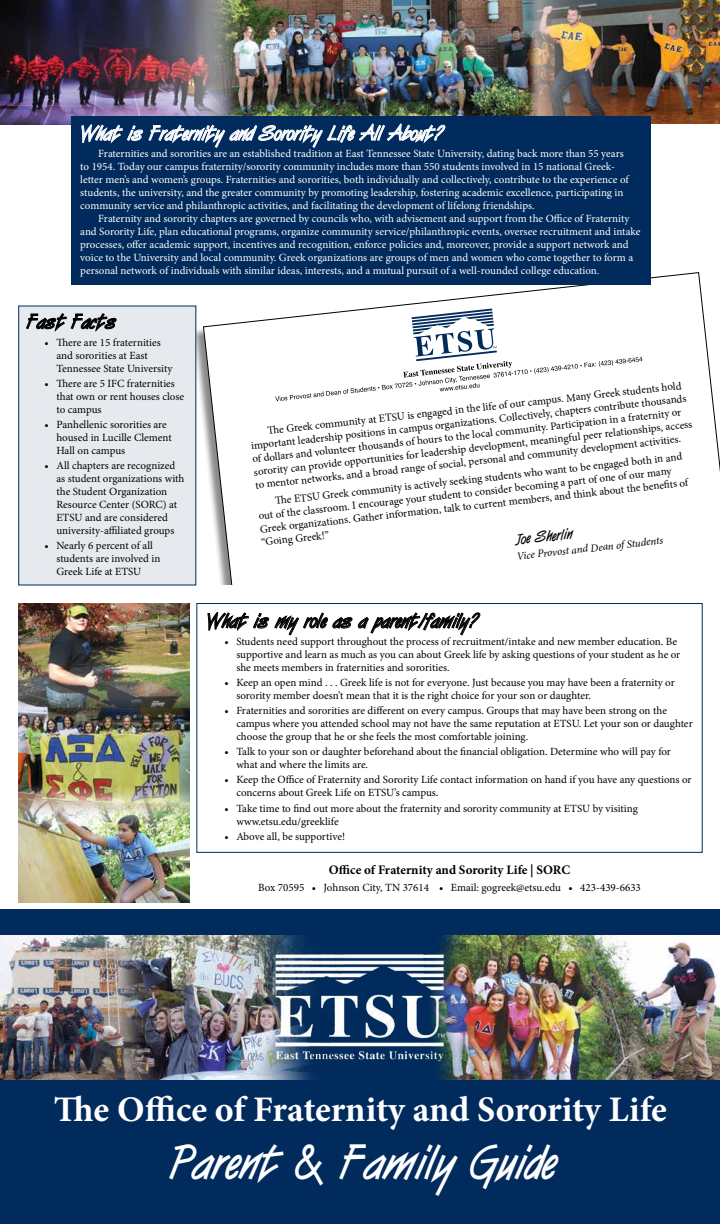
<style>
.page{position:relative;width:720px;height:1224px;background:#fff}
.page>*{position:absolute;margin:0;border:0;box-sizing:border-box;transform-origin:0 0}
.t1{font:48px "Vizier Heavy Normal";color:#fff}
.t2{font:700 36px "Minion Pro";letter-spacing:-.005em;color:#fff}
.t3{font:20px "Vizier Heavy Normal";color:#fff}
.t4{font:20px "Vizier Heavy Normal";color:#000}
.t5{font:15px "Vizier Heavy Normal";color:#000}
.t6{font:700 13px "Minion Pro";letter-spacing:-.005em;color:#000}
.t7{font:11px/13px "Minion Pro";letter-spacing:-.005em;color:#000}
.t8{font:11px/13px "Minion Pro";color:#fff}
.t9{font:italic 11px "Minion Pro";color:#000}
</style>
<div class="page">
<svg style="left:203px;top:272px;width:517px;height:359px"></svg>
<svg style="left:275px;top:309px;width:367px;height:92px"></svg>
<div style="left:216px;top:585px;width:504px;height:256px;background:#fff"></div>
<img style="left:235px;top:0;width:280px;height:116px">
<div style="left:0;top:910px;width:720px;height:314px;background:#002b5c"></div>
<div style="left:19px;top:306px;width:177px;height:279px;background:#e6eaef"></div>
<svg style="left:26px;top:313px;width:90px;height:18px"></svg>
<div style="left:18px;top:306px;width:178px;height:280px;border:1px solid #002b5c"></div>
<img style="left:0;top:0;width:235px;height:125px">
<img style="left:515px;top:0;width:205px;height:124px">
<img style="left:19px;top:707px;width:171px;height:82px">
<div style="left:71px;top:116px;width:580px;height:169px;background:#002b5c"></div>
<svg style="left:82px;top:125px;width:61px;height:18px"></svg>
<svg style="left:149px;top:124px;width:296px;height:23px"></svg>
<svg style="left:208px;top:612px;width:61px;height:18px"></svg>
<svg style="left:275px;top:613px;width:77px;height:22px"></svg>
<svg style="left:358px;top:613px;width:122px;height:22px"></svg>
<div style="left:196px;top:603px;width:507px;height:250px;border:1px solid #002b5c"></div>
<img style="left:18px;top:603px;width:172px;height:104px">
<img style="left:0;top:936px;width:720px;height:144px">
<img style="left:19px;top:789px;width:171px;height:114px">
<h3 class="t3" style="left:80px;top:120px;width:365px">What is Fraternity and Sorority Life All About?</h3>
<p class="t8" style="left:80px;top:147px;width:550px;text-indent:18px">Fraternities and sororities are an established tradition at East Tennessee State University, dating back more than 55 years to 1954. Today our campus fraternity/sorority community includes more than 550 students involved in 15 national Greek&shy;letter men’s and women’s groups. Fraternities and sororities, both individually and collectively, contribute to the experience of students, the university, and the greater community by promoting leadership, fostering academic excellence, participating in community service and philanthropic activities, and facilitating the development of lifelong friendships.</p>
<p class="t8" style="left:80px;top:212px;width:562px;text-indent:18px">Fraternity and sorority chapters are governed by councils who, with advisement and support from the Office of Fraternity and Sorority Life, plan educational programs, organize community service/philanthropic events, oversee recruitment and intake processes, offer academic support, incentives and recognition, enforce policies and, moreover, provide a support network and voice to the University and local community. Greek organizations are groups of men and women who come together to form a personal network of individuals with similar ideas, interests, and a mutual pursuit of a well-rounded college education.</p>
<h3 class="t4" style="left:26px;top:308px;width:91px">Fast Facts</h3>
<p class="t7" style="left:56px;top:336px;width:118px;text-indent:-12px">• There are 15 fraternities and sororities at East<br>Tennessee State University</p>
<p class="t7" style="left:56px;top:377px;width:129px;text-indent:-12px">• There are 5 IFC fraternities that own or rent houses close to campus</p>
<p class="t7" style="left:56px;top:418px;width:117px;text-indent:-12px">• Panhellenic sororities are housed in Lucille Clement<br>Hall on campus</p>
<p class="t7" style="left:56px;top:459px;width:130px;text-indent:-12px">• All chapters are recognized as student organizations with the Student Organization<br>Resource Center (SORC) at<br>ETSU and are considered university-affiliated groups</p>
<p class="t7" style="left:56px;top:539px;width:106px;text-indent:-12px">• Nearly 6 percent of all students are involved in<br>Greek Life at ETSU</p>
<p class="t7" style="left:249px;top:425px;width:443px;text-indent:18px;rotate:-6deg">Th e Greek community at ETSU is engaged in the life of our campus. Many Greek students hold important leadership positions in campus organizations. Collectively, chapters contribute thousands of dollars and volunteer thousands of hours to the local community. Participation in a fraternity or sorority can provide opportunities for leadership development, meaningful peer relationships, access to mentor networks, and a broad range of social, personal and community development activities.</p>
<p class="t7" style="left:257px;top:495px;width:432px;line-height:13.5px;text-indent:18px;rotate:-6deg">Th e ETSU Greek community is actively seeking students who want to be engaged both in and out of the classroom. I encourage your student to consider becoming a part of one of our many Greek organizations. Gather information, talk to current members, and think about the benefi ts of “Going Greek!”</p>
<h3 class="t5" style="left:514px;top:530px;width:59px;rotate:-6deg">Joe Sherlin</h3>
<p class="t9" style="left:516px;top:548px;width:149px;rotate:-6deg">Vice Provost and Dean of Students</p>
<h3 class="t4" style="left:206px;top:607px;width:274px">What is my role as a parent/family?</h3>
<p class="t7" style="left:236px;top:635px;width:446px;text-indent:-12px">• Students need support throughout the process of recruitment/intake and new member education. Be supportive and learn as much as you can about Greek life by asking questions of your student as he or she meets members in fraternities and sororities.</p>
<p class="t7" style="left:236px;top:676px;width:440px;text-indent:-12px">• Keep an open mind . . . Greek life is not for everyone. Just because you may have been a fraternity or sorority member doesn’t mean that it is the right choice for your son or daughter.</p>
<p class="t7" style="left:236px;top:704px;width:458px;text-indent:-12px">• Fraternities and sororities are different on every campus. Groups that may have been strong on the campus where you attended school may not have the same reputation at ETSU. Let your son or daughter choose the group that he or she feels the most comfortable joining.</p>
<p class="t7" style="left:236px;top:745px;width:436px;text-indent:-12px">• Talk to your son or daughter beforehand about the financial obligation. Determine who will pay for what and where the limits are.</p>
<p class="t7" style="left:236px;top:774px;width:457px;text-indent:-12px">• Keep the Office of Fraternity and Sorority Life contact information on hand if you have any questions or concerns about Greek Life on ETSU’s campus.</p>
<p class="t7" style="left:236px;top:802px;width:403px;text-indent:-12px">• Take time to find out more about the fraternity and sorority community at ETSU by visiting www.etsu.edu/greeklife</p>
<p class="t7" style="left:224px;top:830px;width:122px">• Above all, be supportive!</p>
<p class="t6" style="left:329px;top:860px;width:243px">Office of Fraternity and Sorority Life | SORC</p>
<p class="t7" style="left:258px;top:881px;width:384px">Box 70595 • Johnson City, TN 37614 • Email: gogreek@etsu.edu • 423-439-6633</p>
<h2 class="t2" style="left:54px;top:1084px;width:615px">The Office of Fraternity and Sorority Life</h2>
<h1 class="t1" style="left:167px;top:1130px;width:389px">Parent &amp; Family Guide</h1>
</div>
